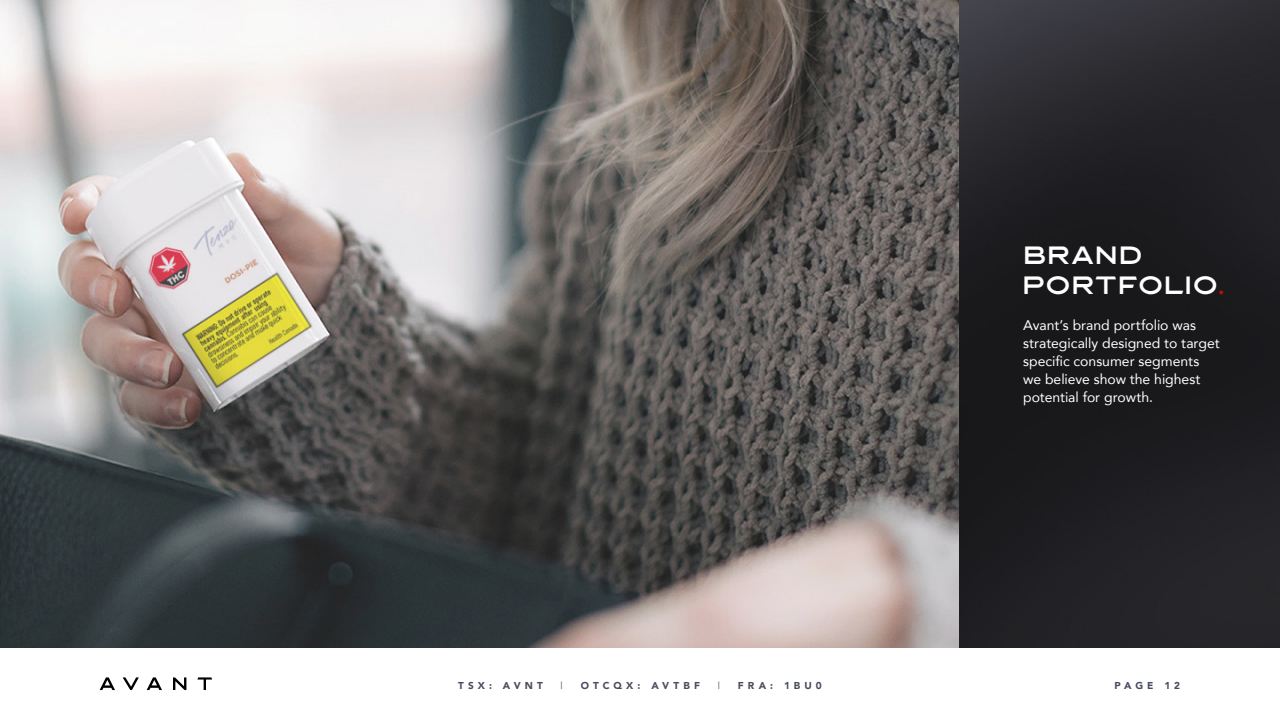
<style>
.page{position:relative;width:1280px;height:720px;background:#fff}
.page>*{position:absolute;margin:0;border:0;box-sizing:border-box;transform-origin:0 0}
.t1{font:24px/30px "Asterone";letter-spacing:.03em;color:#fff}
.Body{font:14px/18px "Avenir";color:#fff}
.t2{font:900 10px "Avenir";letter-spacing:.4em;color:#4a4d5e}
.t3{font:10px "Avenir";color:#4a4d5e}
.s1{color:#b80f0a}
</style>
<div class="page">
<svg style="left:100px;top:677px;width:15px;height:13px"></svg>
<svg style="left:123px;top:677px;width:16px;height:13px"></svg>
<svg style="left:147px;top:677px;width:15px;height:13px"></svg>
<svg style="left:173px;top:677px;width:13px;height:13px"></svg>
<svg style="left:197px;top:677px;width:15px;height:13px"></svg>
<img style="left:0;top:0;width:960px;height:648px">
<svg style="left:960px;top:0;width:320px;height:648px;background:#212024"></svg>
<p class="t1" style="left:1023px;top:240px;width:203px">BRAND<br>PORTFOLIO<span class="s1">.</span></p>
<p class="Body" style="left:1023px;top:316px;width:198px">Avant’s brand portfolio was strategically designed to target specific consumer segments we believe show the highest potential for growth.</p>
<p class="t2" style="left:458px;top:677px;width:86px">TSX: AVNT</p>
<p class="t3" style="left:561px;top:680px;width:4px">|</p>
<p class="t2" style="left:581px;top:677px;width:121px">OTCQX: AVTBF</p>
<p class="t3" style="left:718px;top:680px;width:4px">|</p>
<p class="t2" style="left:738px;top:677px;width:85px">FRA: 1BU0</p>
<p class="t2" style="left:1115px;top:677px;width:67px">PAGE 12</p>
</div>
